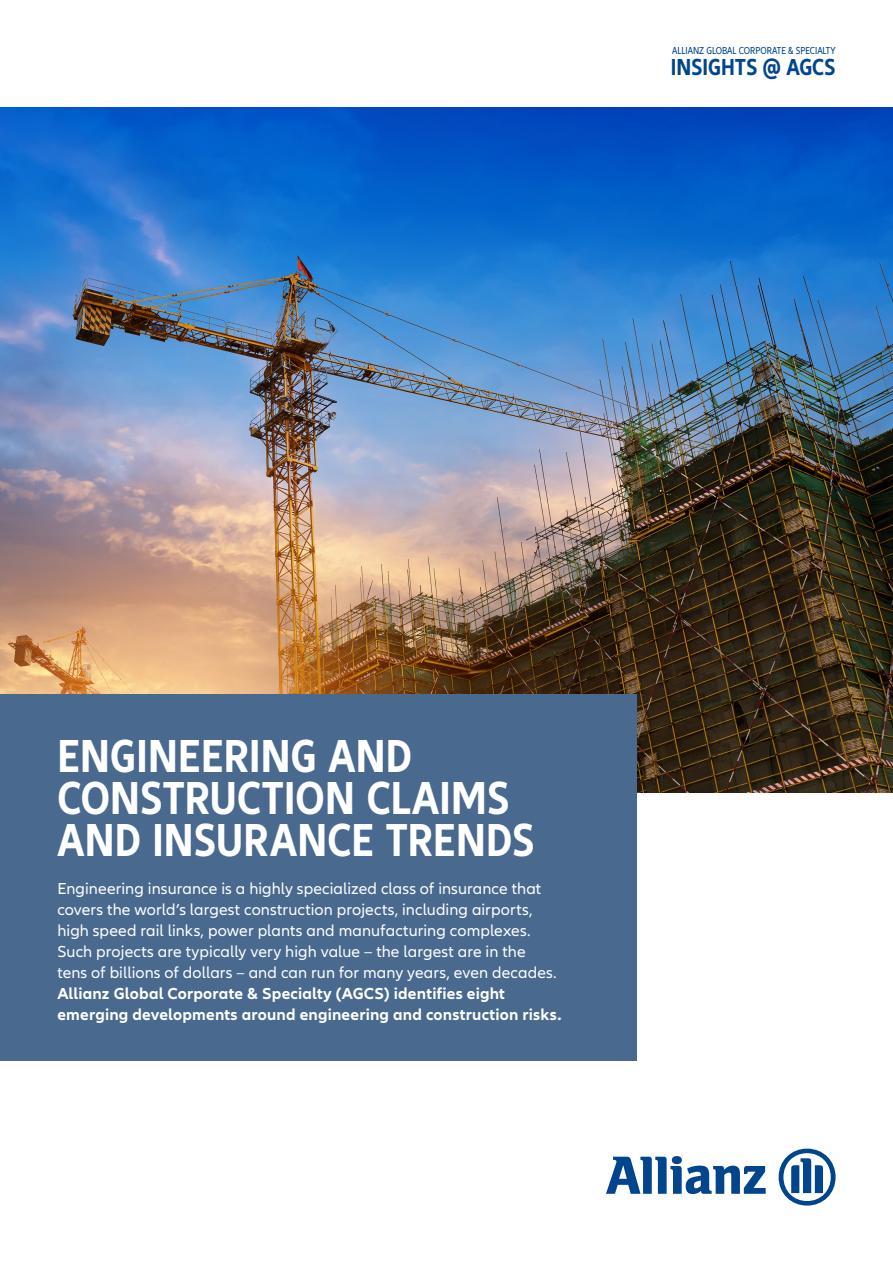
<style>
.page{position:relative;width:893px;height:1263px;background:#fff}
.page>*{position:absolute;margin:0;border:0;box-sizing:border-box;transform-origin:0 0}
.Copy{font:700 condensed 48px/42px "Allianz Neo";letter-spacing:.005em;color:#fff}
.t1{font:700 condensed 24px "Allianz Neo";color:#01468c}
.Intro_10pt{font:16.5px/21px "Allianz Neo";letter-spacing:.005em;color:#fff}
.t2{font:condensed 10.5px "Allianz Neo";color:#01468c}
.s1{font-weight:700}
</style>
<div class="page">
<img style="left:0;top:108px;width:893px;height:684px">
<svg style="left:606px;top:1156px;width:160px;height:38px"></svg>
<svg style="left:779px;top:1148px;width:57px;height:57px"></svg>
<div style="left:0;top:694px;width:637px;height:366px;background:#496a8e"></div>
<p class="t2" style="left:672px;top:45px;width:165px">ALLIANZ GLOBAL CORPORATE &amp; SPECIALTY</p>
<p class="t1" style="left:671px;top:54px;width:166px">INSIGHTS @ AGCS</p>
<p class="Copy" style="left:57px;top:736px;width:478px">ENGINEERING AND<br>CONSTRUCTION CLAIMS<br>AND INSURANCE TRENDS</p>
<p class="Intro_10pt" style="left:57px;top:879px;width:506px">Engineering insurance is a highly specialized class of insurance that covers the world’s largest construction projects, including airports, high speed rail links, power plants and manufacturing complexes.<br>Such projects are typically very high value – the largest are in the<br>tens of billions of dollars – and can run for many years, even decades.<br><span class="s1">Allianz Global Corporate &amp; Specialty (AGCS) identifies eight emerging developments around engineering and construction risks.</span></p>
</div>
